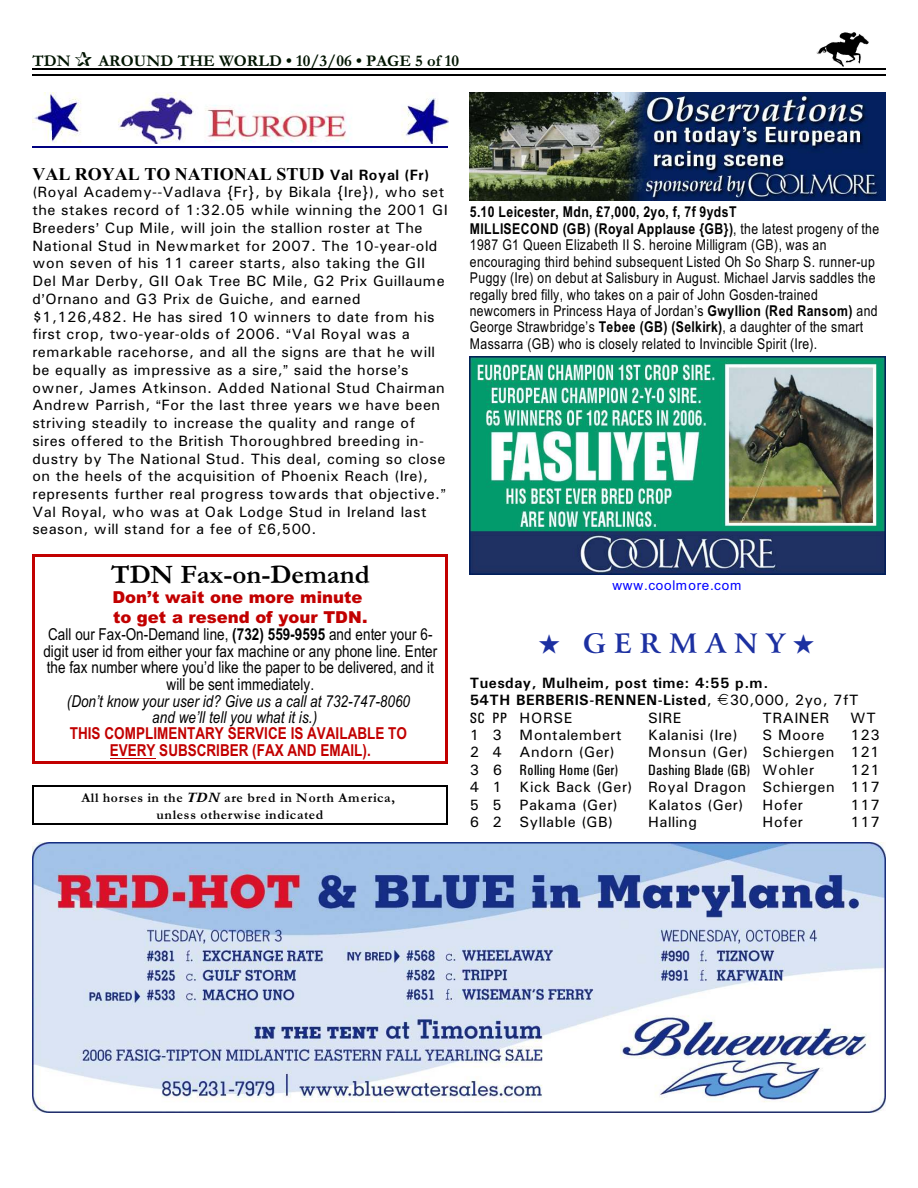
<style>
.page{position:relative;width:918px;height:1188px;background:#fff}
.page>*{position:absolute;margin:0;border:0;box-sizing:border-box;transform-origin:0 0}
.t1{font:700 27px "Garamond";letter-spacing:.005em;color:#000}
.t2{font:700 27px "Arrus BT";letter-spacing:.305em;color:#1c30a1}
.t3{font:700 18px "Times New Roman";color:#000}
.t4{font:16.5px/16.5px "Arial Narrow";letter-spacing:.005em;color:#000;text-align:center}
.t5{font:italic 16.5px/16.8px "Arial Narrow";letter-spacing:.005em;color:#000;text-align:center}
.t6{font:700 16.5px/16.4px "Arial Narrow";color:#c20000;text-align:center}
.t7{font:900 16.5px/19.8px "Arial";color:#c20000}
.t8{font:700 16.5px "Garamond";color:#001400}
.t9{font:15px/17.7px "Univers";letter-spacing:.03em;color:#000}
.t10{font:15px/16.5px "Arial Narrow";letter-spacing:.025em;color:#000}
.t11{font:700 15px/17.4px "Univers";letter-spacing:.03em;color:#000}
.t12{font:15px "Univers Condensed";letter-spacing:.03em;color:#000}
.t13{font:700 13.5px/17px "Garamond";letter-spacing:.055em;color:#000;text-align:center}
.t14{font:13.5px "Arial";letter-spacing:.06em;color:#00f}
.s1{font-family:"Univers";font-size:15px}
.s2{font-weight:700}
.s3{font-style:italic}
.s4{font-weight:400}
.s5{font-family:"Univers Condensed";font-weight:400}
.s6{font-family:"Univers"}
</style>
<div class="page">
<img style="left:817px;top:32px;width:51px;height:34px">
<hr style="left:32px;top:68px;width:853px;height:1px;background:#000">
<hr style="left:32px;top:75px;width:853px;height:1px;background:#000">
<img style="left:32px;top:93px;width:416px;height:51px">
<hr style="left:32px;top:147px;width:416px;height:1px;background:#000080">
<hr style="left:110px;top:758px;width:46px;height:1px;background:#c20000">
<hr style="left:32px;top:554px;width:3px;height:210px;background:#c20000">
<hr style="left:445px;top:554px;width:3px;height:210px;background:#c20000">
<hr style="left:32px;top:554px;width:416px;height:3px;background:#c20000">
<hr style="left:32px;top:762px;width:416px;height:2px;background:#c20000">
<img style="left:470px;top:357px;width:416px;height:217px">
<img style="left:470px;top:93px;width:416px;height:108px">
<img style="left:32px;top:842px;width:854px;height:270px">
<hr style="left:301px;top:1098px;width:252px;height:1px;background:#fff">
<hr style="left:32px;top:785px;width:2px;height:40px;background:#000">
<hr style="left:447px;top:785px;width:1px;height:40px;background:#000">
<hr style="left:32px;top:785px;width:416px;height:1px;background:#000">
<hr style="left:32px;top:824px;width:416px;height:1px;background:#000">
<p class="t8" style="left:32px;top:55px;width:40px">TDN</p>
<p class="t8" style="left:98px;top:55px;width:362px">AROUND THE WORLD • 10/3/06 • PAGE 5 of 10</p>
<p class="t3" style="left:32px;top:168px;width:398px">VAL ROYAL TO NATIONAL STUD <span class="s1">Val Royal (Fr)</span></p>
<p class="t9" style="left:32px;top:185px;width:417px">(Royal Academy--Vadlava {Fr}, by Bikala {Ire}), who set the stakes record of 1:32.05 while winning the 2001 GI Breeders Cup Mile, will join the stallion roster at The National Stud in Newmarket for 2007. The 10-year-old won seven of his 11 career starts, also taking the GII Del Mar Derby, GII Oak Tree BC Mile, G2 Prix Guillaume d Ornano and G3 Prix de Guiche, and earned $1,126,482. He has sired 10 winners to date from his first crop, two-year-olds of 2006. Val Royal was a remarkable racehorse, and all the signs are that he will be equally as impressive as a sire, said the horse s owner, James Atkinson. Added National Stud Chairman Andrew Parrish, For the last three years we have been striving steadily to increase the quality and range of sires offered to the British Thoroughbred breeding in&shy;dustry by The National Stud. This deal, coming so close on the heels of the acquisition of Phoenix Reach (Ire), represents further real progress towards that objective.<br>Val Royal, who was at Oak Lodge Stud in Ireland last season, will stand for a fee of 6,500.</p>
<h1 class="t1" style="left:111px;top:565px;width:260px">TDN Fax-on-Demand</h1>
<p class="t7" style="left:112px;top:589px;width:257px">Don’t wait one more minute to get a resend of your TDN.</p>
<p class="t4" style="left:43px;top:628px;width:395px">Call our Fax-On-Demand line, <span class="s2">(732) 559-9595</span> and enter your 6- digit user id from either your fax machine or any phone line<span class="s3">.</span> Enter the fax number where you’d like the paper to be delivered, and it will be sent immediately.</p>
<p class="t5" style="left:67px;top:694px;width:345px">(Don’t know your user id? Give us a call at 732-747-8060 and we’ll tell you what it is.)</p>
<p class="t6" style="left:70px;top:728px;width:339px">THIS COMPLIMENTARY SERVICE IS AVAILABLE TO<br>EVERY SUBSCRIBER (FAX AND EMAIL).</p>
<p class="t13" style="left:81px;top:791px;width:315px">All horses in the <span class="s3">TDN</span> are bred in North America, unless otherwise indicated</p>
<p class="t10" style="left:470px;top:205px;width:411px"><span class="s2">5.10 Leicester, Mdn, £7,000, 2yo, f, 7f 9ydsT<br>MILLISECOND (GB) (Royal Applause {GB})</span>, the latest progeny of the 1987 G1 Queen Elizabeth II S. heroine Milligram (GB), was an encouraging third behind subsequent Listed Oh So Sharp S. runner-up Puggy (Ire) on debut at Salisbury in August. Michael Jarvis saddles the regally bred filly, who takes on a pair of John Gosden-trained newcomers in Princess Haya of Jordan’s <span class="s2">Gwyllion (Red Ransom)</span> and George Strawbridge’s <span class="s2">Tebee (GB) (Selkirk)</span>, a daughter of the smart Massarra (GB) who is closely related to Invincible Spirit (Ire).</p>
<p class="t14" style="left:612px;top:580px;width:131px">www.coolmore.com</p>
<h1 class="t2" style="left:539px;top:633px;width:277px">★ GERMANY★</h1>
<p class="t11" style="left:470px;top:675px;width:390px">Tuesday, Mulheim, post time: 4:55 p.m.<br>54TH BERBERIS-RENNEN-Listed<span class="s4">, 30,000, 2yo, 7fT<br></span><span class="s5">SC PP</span> <span class="s4">HORSE</span></p>
<p class="t9" style="left:648px;top:710px;width:35px">SIRE</p>
<p class="t9" style="left:763px;top:710px;width:68px">TRAINER</p>
<p class="t9" style="left:851px;top:710px;width:27px">WT</p>
<p class="t9" style="left:470px;top:727px;width:153px">1 3 Montalembert</p>
<p class="t9" style="left:648px;top:727px;width:91px">Kalanisi (Ire)</p>
<p class="t9" style="left:763px;top:727px;width:63px">S Moore</p>
<p class="t9" style="left:850px;top:727px;width:31px">123</p>
<p class="t9" style="left:470px;top:745px;width:147px">2 4 Andorn (Ger)</p>
<p class="t9" style="left:648px;top:745px;width:233px">Monsun (Ger) Schiergen 121</p>
<p class="t12" style="left:470px;top:765px;width:150px"><span class="s6">3 6</span> Rolling Home (Ger)</p>
<p class="t12" style="left:648px;top:765px;width:168px">Dashing Blade (GB) <span class="s6">Wohler</span></p>
<p class="t9" style="left:470px;top:762px;width:411px;text-align:justify;text-indent:381px">121<br>4 1 Kick Back (Ger) Royal Dragon Schiergen 117<br>5 5 Pakama (Ger)</p>
<p class="t9" style="left:648px;top:797px;width:97px">Kalatos (Ger)</p>
<p class="t9" style="left:763px;top:797px;width:42px">Hofer</p>
<p class="t9" style="left:850px;top:797px;width:31px">117</p>
<p class="t9" style="left:470px;top:815px;width:145px">6 2 Syllable (GB)</p>
<p class="t9" style="left:648px;top:815px;width:51px">Halling</p>
<p class="t9" style="left:763px;top:815px;width:42px">Hofer</p>
<p class="t9" style="left:850px;top:815px;width:31px">117</p>
</div>
